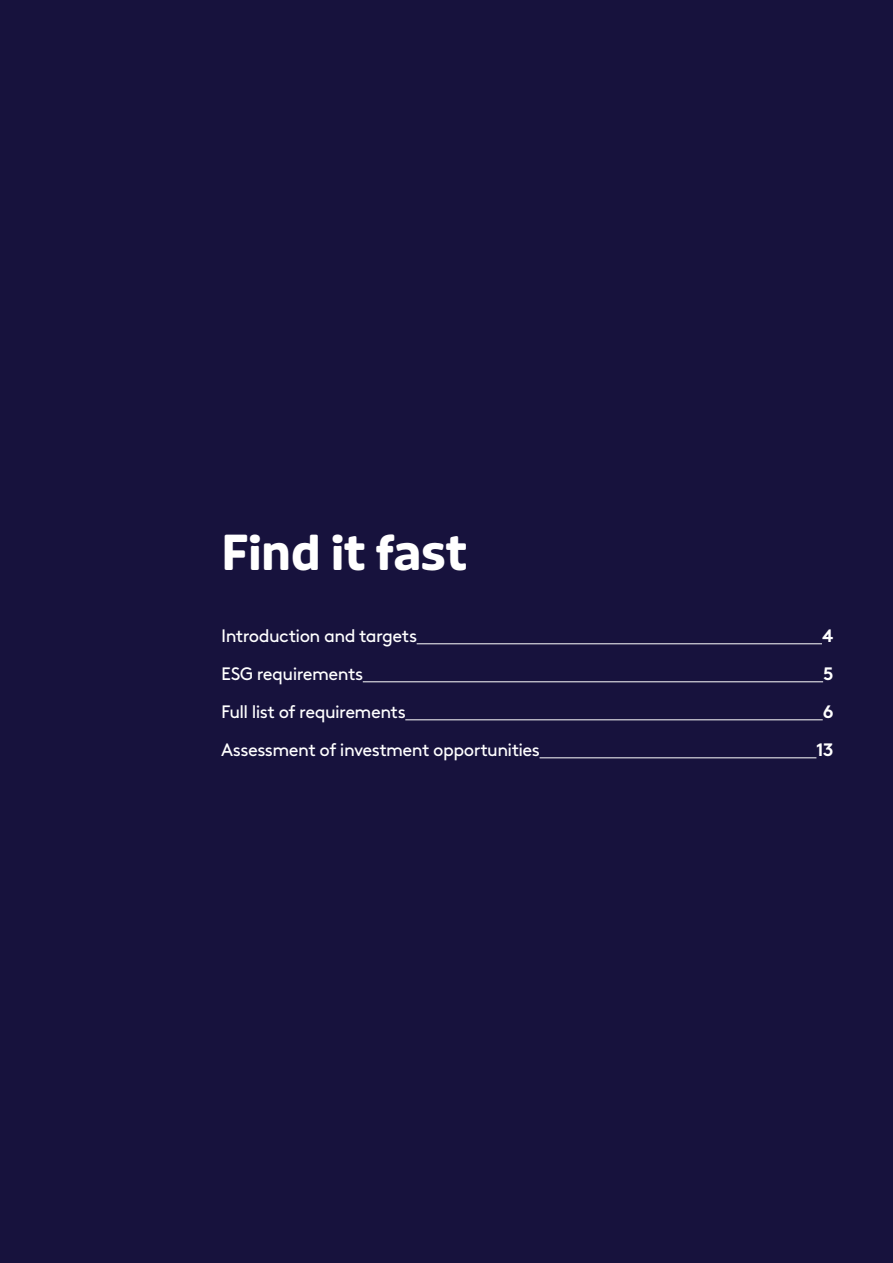
<style>
.page{position:relative;width:893px;height:1263px;background:#17123d}
.page>*{position:absolute;margin:0;border:0;box-sizing:border-box;transform-origin:0 0}
.t1{font:700 48px "Puffin Display Soft";letter-spacing:-.01em;color:#fff}
.t2{font:18px "Brown LL";letter-spacing:-.03em;color:#fff}
.t3{font:700 18px "Brown LL";color:#fff}
</style>
<div class="page">
<hr style="left:417px;top:643px;width:405px;height:1px;background:#fff">
<hr style="left:363px;top:681px;width:460px;height:1px;background:#fff">
<hr style="left:405px;top:719px;width:418px;height:1px;background:#fff">
<hr style="left:540px;top:757px;width:276px;height:1px;background:#fff">
<h1 class="t1" style="left:221px;top:524px;width:248px">Find it fast</h1>
<p class="t2" style="left:221px;top:622px;width:197px">Introduction and targets</p>
<p class="t3" style="left:822px;top:622px;width:13px">4</p>
<p class="t2" style="left:221px;top:660px;width:144px">ESG requirements</p>
<p class="t3" style="left:823px;top:660px;width:12px">5</p>
<p class="t2" style="left:221px;top:698px;width:186px">Full list of requirements</p>
<p class="t3" style="left:823px;top:698px;width:12px">6</p>
<p class="t2" style="left:221px;top:736px;width:320px">Assessment of investment opportunities</p>
<p class="t3" style="left:816px;top:736px;width:19px">13</p>
</div>
